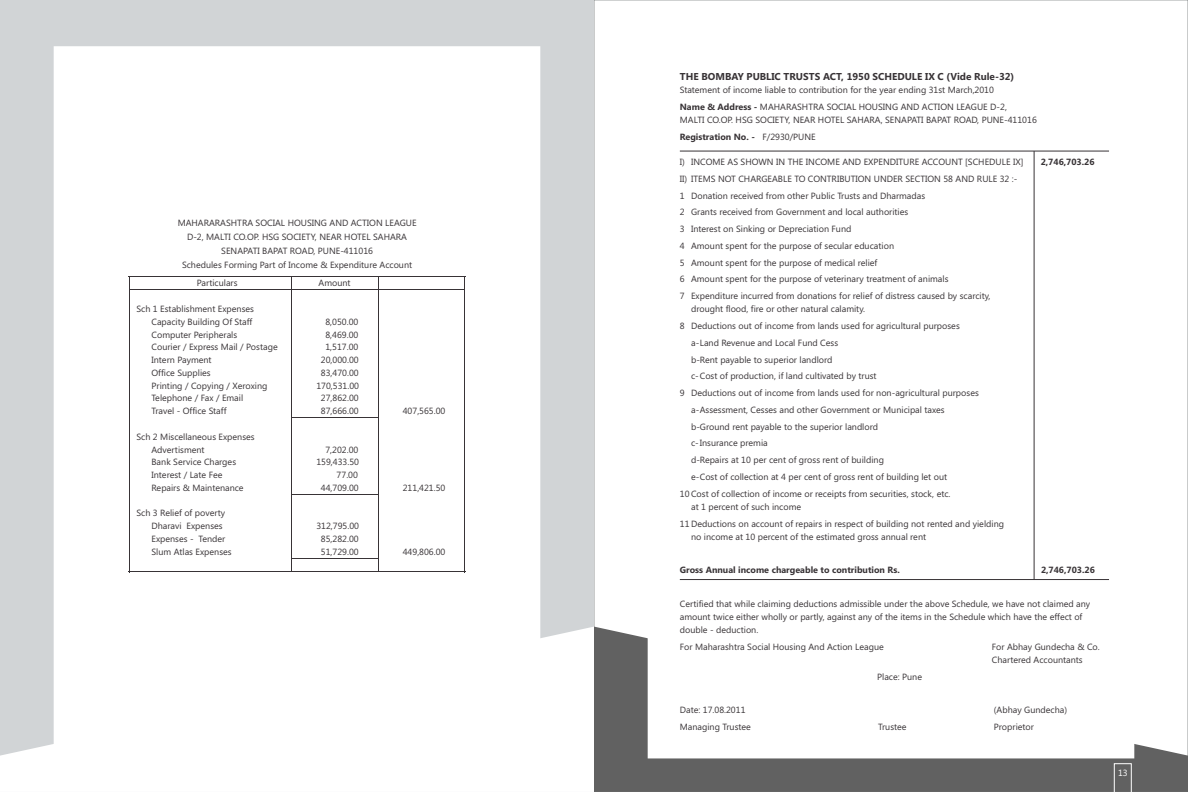
<style>
.page{position:relative;width:1188px;height:792px;background:#fff}
.page>*{position:absolute;margin:0;border:0;box-sizing:border-box;transform-origin:0 0}
.t1{font:700 10px "Segoe UI";color:#383336}
.t2{font:9px/16.8px "Segoe UI";color:#383336}
.t3{font:700 9px "Segoe UI";color:#383336}
.t4{font:9px "Segoe UI";color:#fff}
.s1{font-weight:700}
</style>
<div class="page">
<div style="left:0;top:0;width:594px;height:792px;background:#d1d4d6"></div>
<svg style="left:0;top:627px;width:594px;height:165px;fill:#fff"></svg>
<svg style="left:594px;top:627px;width:594px;height:165px;fill:#616161"></svg>
<div style="left:1114px;top:763px;width:18px;height:29px;border:1px solid #fff"></div>
<svg style="left:648px;top:150px;width:486px;height:608px"></svg>
<hr style="left:680px;top:151px;width:429px;height:1px;background:#383336">
<hr style="left:680px;top:579px;width:429px;height:1px;background:#383336">
<hr style="left:1034px;top:151px;width:1px;height:429px;background:#383336">
<div style="left:54px;top:46px;width:486px;height:712px;background:#fff"></div>
<hr style="left:128px;top:276px;width:338px;height:1px;background:#383336">
<hr style="left:130px;top:289px;width:334px;height:1px;background:#383336">
<hr style="left:292px;top:417px;width:86px;height:1px;background:#383336">
<hr style="left:292px;top:494px;width:86px;height:1px;background:#383336">
<hr style="left:292px;top:558px;width:86px;height:1px;background:#383336">
<hr style="left:128px;top:572px;width:338px;height:1px;background:#383336">
<hr style="left:129px;top:276px;width:1px;height:297px;background:#383336">
<hr style="left:291px;top:277px;width:1px;height:294px;background:#383336">
<hr style="left:378px;top:277px;width:1px;height:294px;background:#383336">
<hr style="left:465px;top:276px;width:1px;height:297px;background:#383336">
<p class="t2" style="left:178px;top:216px;width:241px;line-height:14px;text-align:center">MAHARARASHTRA SOCIAL HOUSING AND ACTION LEAGUE D-2, MALTI CO.OP. HSG SOCIETY, NEAR HOTEL SAHARA SENAPATI BAPAT ROAD, PUNE-411016<br>Schedules Forming Part of Income &amp; Expenditure Account</p>
<p class="t2" style="left:197px;top:276px;width:42px">Particulars</p>
<p class="t2" style="left:319px;top:276px;width:34px">Amount</p>
<p class="t2" style="left:136px;top:303px;width:119px;line-height:12.8px;text-align:right">Sch 1 Establishment Expenses<br>Capacity Building Of Staff</p>
<p class="t2" style="left:325px;top:314px;width:35px">8,050.00</p>
<p class="t2" style="left:152px;top:327px;width:87px">Computer Peripherals</p>
<p class="t2" style="left:325px;top:327px;width:35px">8,469.00</p>
<p class="t2" style="left:152px;top:340px;width:128px">Courier / Express Mail / Postage</p>
<p class="t2" style="left:325px;top:340px;width:35px">1,517.00</p>
<p class="t2" style="left:152px;top:352px;width:62px">Intern Payment</p>
<p class="t2" style="left:321px;top:352px;width:39px">20,000.00</p>
<p class="t2" style="left:152px;top:365px;width:61px">Office Supplies</p>
<p class="t2" style="left:321px;top:365px;width:39px">83,470.00</p>
<p class="t2" style="left:152px;top:378px;width:117px">Printing / Copying / Xeroxing</p>
<p class="t2" style="left:316px;top:378px;width:44px">170,531.00</p>
<p class="t2" style="left:152px;top:391px;width:93px">Telephone / Fax / Email</p>
<p class="t2" style="left:321px;top:391px;width:39px">27,862.00</p>
<p class="t2" style="left:152px;top:403px;width:77px">Travel - Office Staff</p>
<p class="t2" style="left:321px;top:403px;width:39px">87,666.00</p>
<p class="t2" style="left:403px;top:403px;width:44px">407,565.00</p>
<p class="t2" style="left:136px;top:429px;width:120px">Sch 2 Miscellaneous Expenses</p>
<p class="t2" style="left:325px;top:442px;width:35px">7,202.00</p>
<p class="t2" style="left:152px;top:455px;width:86px">Bank Service Charges</p>
<p class="t2" style="left:316px;top:455px;width:44px">159,433.50</p>
<p class="t2" style="left:152px;top:467px;width:72px">Interest / Late Fee</p>
<p class="t2" style="left:337px;top:467px;width:23px">77.00</p>
<p class="t2" style="left:152px;top:480px;width:94px">Repairs &amp; Maintenance</p>
<p class="t2" style="left:321px;top:480px;width:39px">44,709.00</p>
<p class="t2" style="left:403px;top:480px;width:44px">211,421.50</p>
<p class="t2" style="left:136px;top:506px;width:90px">Sch 3 Relief of poverty</p>
<p class="t2" style="left:316px;top:518px;width:44px">312,795.00</p>
<p class="t2" style="left:152px;top:531px;width:75px">Expenses - Tender</p>
<p class="t2" style="left:321px;top:531px;width:39px">85,282.00</p>
<p class="t2" style="left:152px;top:544px;width:82px">Slum Atlas Expenses</p>
<p class="t2" style="left:321px;top:544px;width:39px">51,729.00</p>
<p class="t2" style="left:403px;top:544px;width:44px">449,806.00</p>
<p class="t2" style="left:152px;top:442px;width:55px">Advertisment</p>
<p class="t2" style="left:152px;top:518px;width:73px">Dharavi Expenses</p>
<p class="t1" style="left:680px;top:72px;width:336px">THE BOMBAY PUBLIC TRUSTS ACT, 1950 SCHEDULE IX C (Vide Rule-32)</p>
<p class="t2" style="left:680px;top:82px;width:329px">Statement of income liable to contribution for the year ending 31st March,2010<br><span class="s1">Name &amp; Address -</span> MAHARASHTRA SOCIAL HOUSING AND ACTION LEAGUE D-2,</p>
<p class="t2" style="left:680px;top:112px;width:359px">MALTI CO.OP. HSG SOCIETY, NEAR HOTEL SAHARA, SENAPATI BAPAT ROAD, PUNE-411016<br><span class="s1">Registration No. -</span> F/2930/PUNE</p>
<p class="t2" style="left:680px;top:154px;width:345px">I) INCOME AS SHOWN IN THE INCOME AND EXPENDITURE ACCOUNT [SCHEDULE IX]</p>
<p class="t3" style="left:1041px;top:158px;width:55px">2,746,703.26</p>
<p class="t2" style="left:680px;top:171px;width:339px">II) ITEMS NOT CHARGEABLE TO CONTRIBUTION UNDER SECTION 58 AND RULE 32 :- 1 Donation received from other Public Trusts and Dharmadas<br>2 Grants received from Government and local authorities<br>3 Interest on Sinking or Depreciation Fund<br>4 Amount spent for the purpose of secular education<br>5 Amount spent for the purpose of medical relief<br>6 Amount spent for the purpose of veterinary treatment of animals<br>7 Expenditure incurred from donations for relief of distress caused by scarcity,</p>
<p class="t2" style="left:691px;top:302px;width:176px">drought flood, fire or other natural calamity.</p>
<p class="t2" style="left:680px;top:318px;width:281px">8 Deductions out of income from lands used for agricultural purposes</p>
<p class="t2" style="left:691px;top:335px;width:149px">a-Land Revenue and Local Fund Cess</p>
<p class="t2" style="left:691px;top:352px;width:143px">b-Rent payable to superior landlord</p>
<p class="t2" style="left:691px;top:369px;width:187px">c-Cost of production, if land cultivated by trust</p>
<p class="t2" style="left:680px;top:385px;width:301px">9 Deductions out of income from lands used for non-agricultural purposes</p>
<p class="t2" style="left:691px;top:402px;width:255px">a-Assessment, Cesses and other Government or Municipal taxes</p>
<p class="t2" style="left:691px;top:419px;width:188px">b-Ground rent payable to the superior landlord</p>
<p class="t2" style="left:691px;top:436px;width:78px">c-Insurance premia</p>
<p class="t2" style="left:691px;top:452px;width:194px">d-Repairs at 10 per cent of gross rent of building</p>
<p class="t2" style="left:691px;top:469px;width:258px">e-Cost of collection at 4 per cent of gross rent of building let out</p>
<p class="t2" style="left:680px;top:486px;width:272px">10 Cost of collection of income or receipts from securities, stock, etc.</p>
<p class="t2" style="left:680px;top:499px;width:326px;text-indent:11px">at 1 percent of such income<br>11 Deductions on account of repairs in respect of building not rented and yielding</p>
<p class="t2" style="left:691px;top:529px;width:237px">no income at 10 percent of the estimated gross annual rent</p>
<p class="t3" style="left:680px;top:567px;width:221px">Gross Annual income chargeable to contribution Rs.</p>
<p class="t3" style="left:1041px;top:567px;width:55px">2,746,703.26</p>
<p class="t2" style="left:680px;top:598px;width:412px;line-height:13.2px">Certified that while claiming deductions admissible under the above Schedule, we have not claimed any amount twice either wholly or partly, against any of the items in the Schedule which have the effect of double - deduction.</p>
<p class="t2" style="left:680px;top:639px;width:206px">For Maharashtra Social Housing And Action League</p>
<p class="t2" style="left:992px;top:641px;width:109px;line-height:13.2px">For Abhay Gundecha &amp; Co.<br>Chartered Accountants</p>
<p class="t2" style="left:877px;top:669px;width:47px">Place: Pune</p>
<p class="t2" style="left:680px;top:703px;width:67px">Date: 17.08.2011</p>
<p class="t2" style="left:994px;top:703px;width:75px">(Abhay Gundecha)</p>
<p class="t2" style="left:680px;top:719px;width:73px">Managing Trustee</p>
<p class="t2" style="left:878px;top:719px;width:30px">Trustee</p>
<p class="t2" style="left:994px;top:719px;width:42px">Proprietor</p>
<p class="t4" style="left:1118px;top:770px;width:11px">13</p>
</div>
